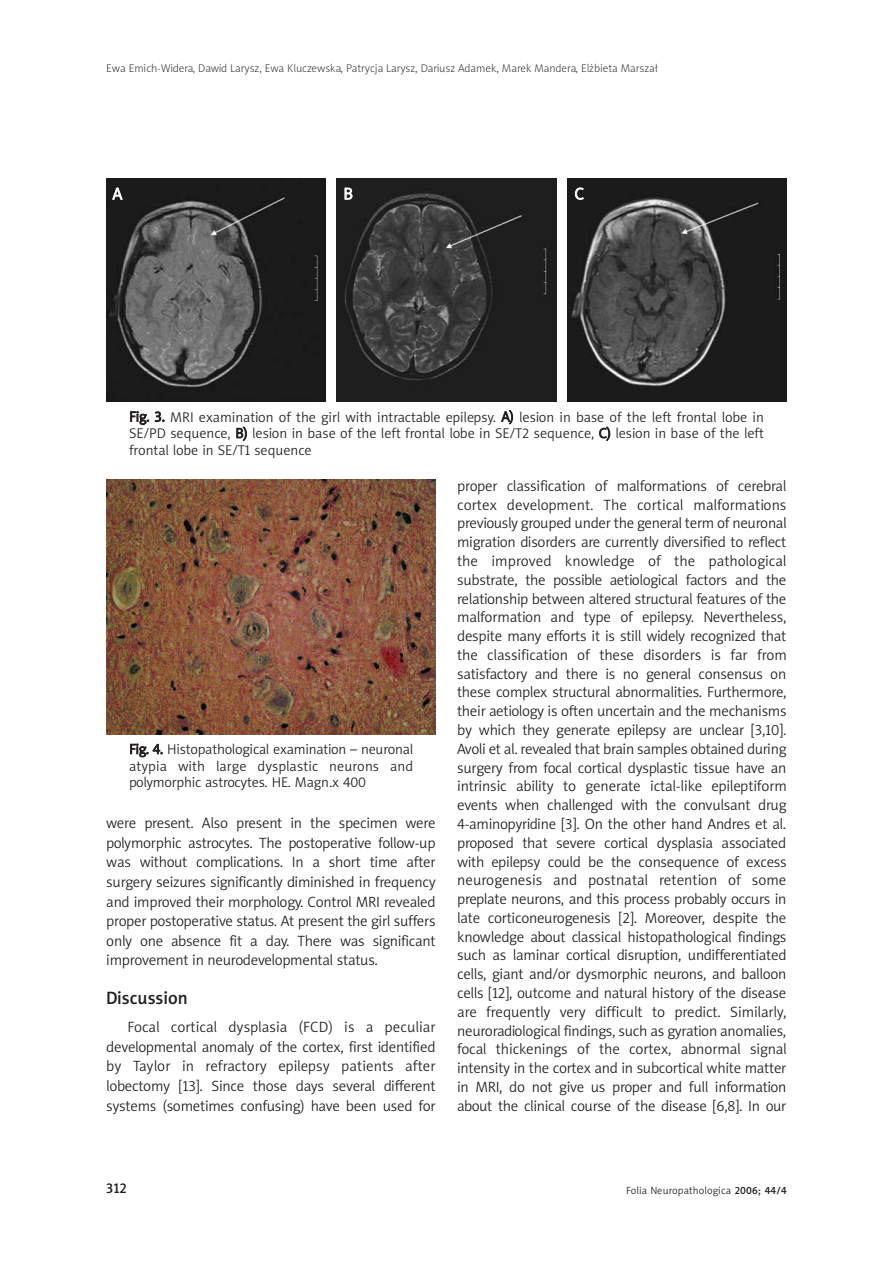
<style>
.page{position:relative;width:893px;height:1263px;background:#fff}
.page>*{position:absolute;margin:0;border:0;box-sizing:border-box;transform-origin:0 0}
.t1{font:18px "Naomi Sans EFNPS Medium";color:#231f20}
.t2{font:16.5px "Naomi Sans EFNPS Light";color:#fff}
.t3{font:15px/18.8px "Naomi Sans EFNPS Light";letter-spacing:-.015em;color:#231f20;text-align:justify}
.t4{font:14.25px/16.5px "Naomi Sans EFNPS Light";color:#231f20;text-align:justify}
.t5{font:14.25px "Naomi Sans EFNPS Medium";color:#231f20}
.t6{font:11.25px "Naomi Sans EFNPS Thin";color:#231f20}
.t7{font:10.5px "Naomi Sans EFNPS Light";letter-spacing:.015em;color:#231f20}
.s1{font-family:"Naomi Sans EFNPS Medium"}
</style>
<div class="page">
<img style="left:106px;top:179px;width:220px;height:222px">
<img style="left:337px;top:179px;width:219px;height:222px">
<img style="left:567px;top:179px;width:220px;height:222px">
<img style="left:106px;top:479px;width:330px;height:256px">
<p class="t6" style="left:106px;top:64px;width:553px">Ewa Emich-Widera, Dawid Larysz, Ewa Kluczewska, Patrycja Larysz, Dariusz Adamek, Marek Mandera, Elżbieta Marszał</p>
<p class="t2" style="left:113px;top:187px;width:11px">A</p>
<p class="t2" style="left:343px;top:187px;width:11px">B</p>
<p class="t2" style="left:574px;top:187px;width:11px">C</p>
<p class="t4" style="left:129px;top:410px;width:636px">Fig. 3. MRI examination of the girl with intractable epilepsy. A) lesion in base of the left frontal lobe in SE/PD sequence, B) lesion in base of the left frontal lobe in SE/T2 sequence, C) lesion in base of the left frontal lobe in SE/T1 sequence</p>
<p class="t4" style="left:129px;top:742px;width:286px">Fig. 4. Histopathological examination – neuronal atypia with large dysplastic neurons and polymorphic astrocytes. HE. Magn.x 400</p>
<p class="t3" style="left:106px;top:814px;width:331px;line-height:19.6px">were present. Also present in the specimen were polymorphic astrocytes. The postoperative follow-up was without complications. In a short time after surgery seizures significantly diminished in frequency and improved their morphology. Control MRI revealed proper postoperative status. At present the girl suffers only one absence fit a day. There was significant improvement in neurodevelopmental status.</p>
<p class="t1" style="left:106px;top:991px;width:83px">Discussion</p>
<p class="t3" style="left:106px;top:1018px;width:331px;line-height:19.6px;text-indent:21px">Focal cortical dysplasia (FCD) is a peculiar developmental anomaly of the cortex, first identified by Taylor in refractory epilepsy patients after lobectomy [13]. Since those days several different systems (sometimes confusing) have been used for</p>
<p class="t3" style="left:457px;top:478px;width:331px">proper classification of malformations of cerebral cortex development. The cortical malformations previously grouped under the general term of neuronal migration disorders are currently diversified to reflect the improved knowledge of the pathological substrate, the possible aetiological factors and the relationship between altered structural features of the malformation and type of epilepsy. Nevertheless, despite many efforts it is still widely recognized that the classification of these disorders is far from satisfactory and there is no general consensus on these complex structural abnormalities. Furthermore, their aetiology is often uncertain and the mechanisms by which they generate epilepsy are unclear [3,10].<br>Avoli et al. revealed that brain samples obtained during surgery from focal cortical dysplastic tissue have an intrinsic ability to generate ictal-like epileptiform events when challenged with the convulsant drug 4-aminopyridine [3]. On the other hand Andres et al. proposed that severe cortical dysplasia associated with epilepsy could be the consequence of excess neurogenesis and postnatal retention of some preplate neurons, and this process probably occurs in late corticoneurogenesis [2]. Moreover, despite the knowledge about classical histopathological findings such as laminar cortical disruption, undifferentiated cells, giant and/or dysmorphic neurons, and balloon cells [12], outcome and natural history of the disease are frequently very difficult to predict. Similarly, neuroradiological findings, such as gyration anomalies, focal thickenings of the cortex, abnormal signal intensity in the cortex and in subcortical white matter in MRI, do not give us proper and full information about the clinical course of the disease [6,8]. In our</p>
<p class="t5" style="left:106px;top:1183px;width:22px">312</p>
<p class="t7" style="left:626px;top:1186px;width:162px">Folia Neuropathologica <span class="s1">2006; 44/4</span></p>
</div>
